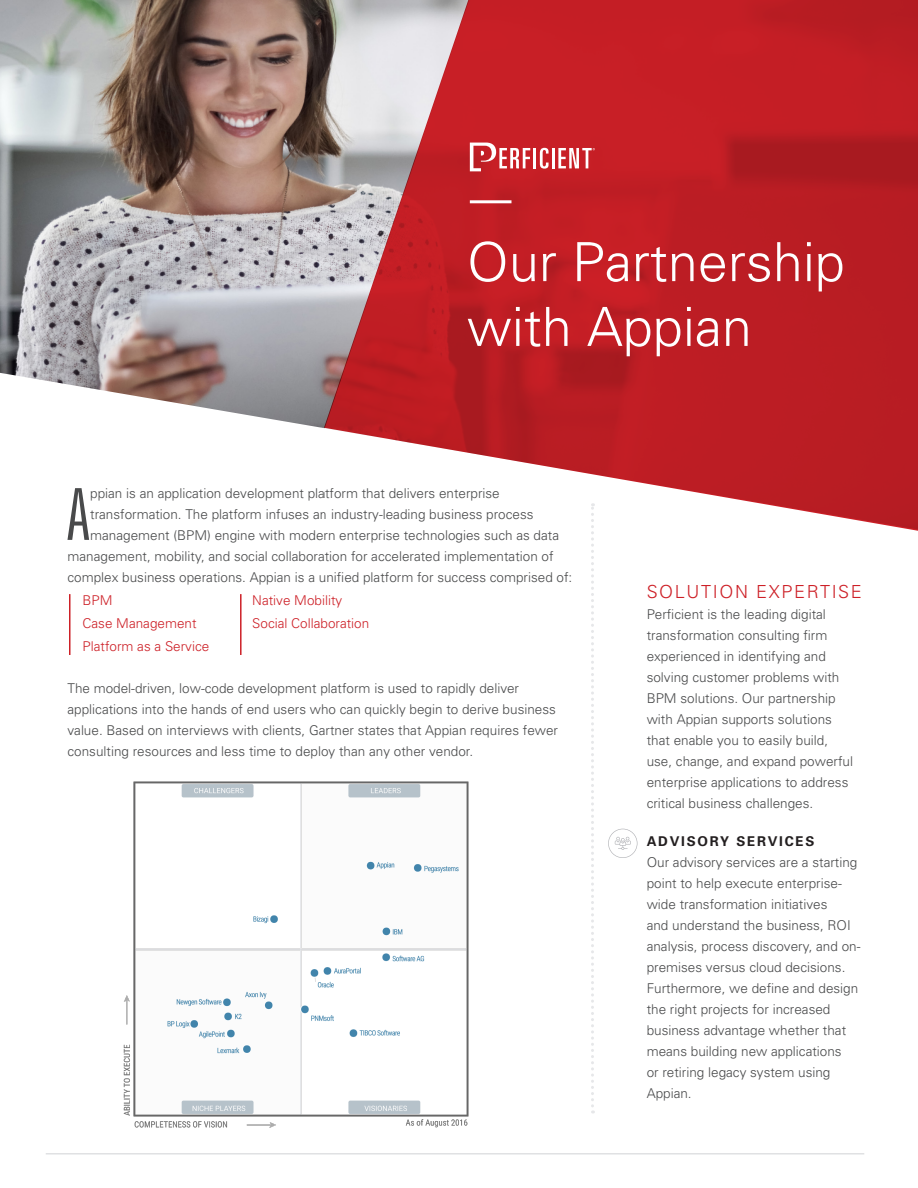
<style>
.page{position:relative;width:918px;height:1188px;background:#fff}
.page>*{position:absolute;margin:0;border:0;box-sizing:border-box;transform-origin:0 0}
.t1{font:300 ultra-condensed 71.7px "Univers";color:#494a4b}
.t2{font:300 54px/64.8px "Univers";color:#fff}
.t3{font:300 18px "Univers";letter-spacing:.09em;color:#cd2027}
.t4{font:300 13.5px/21px "Univers";color:#494a4b}
.t5{font:300 13.5px "Univers";color:#cd2027}
.t6{font:700 13.5px "Univers";letter-spacing:.13em;color:#231f20}
</style>
<div class="page">
<img style="left:0;top:0;width:324px;height:428px">
<svg style="left:324px;top:0;width:594px;height:531px;background:#c5444a"></svg>
<svg style="left:608px;top:829px;width:29px;height:29px"></svg>
<hr style="left:46px;top:1153px;width:818px;height:2px;background:#e0e1e3">
<hr style="left:69px;top:594px;width:1px;height:61px;background:#cd2027">
<hr style="left:240px;top:594px;width:2px;height:61px;background:#cd2027">
<img style="left:123px;top:782px;width:346px;height:346px">
<hr style="left:470px;top:200px;width:41px;height:3px;background:#fff">
<hr style="left:534px;top:148px;width:2px;height:20px;background:#fff">
<svg style="left:540px;top:148px;width:9px;height:21px"></svg>
<hr style="left:552px;top:148px;width:3px;height:20px;background:#fff">
<svg style="left:470px;top:143px;width:60px;height:28px"></svg>
<svg style="left:558px;top:148px;width:37px;height:20px"></svg>
<svg style="left:591px;top:503px;width:3px;height:610px"></svg>
<p class="t2" style="left:467px;top:230px;width:380px">Our Partnership with Appian</p>
<p class="t1" style="left:66px;top:477px;width:25px">A</p>
<p class="t4" style="left:90px;top:483px;width:411px">ppian is an application development platform that delivers enterprise</p>
<p class="t4" style="left:90px;top:504px;width:445px">transformation. The platform infuses an industry-leading business process</p>
<p class="t4" style="left:90px;top:525px;width:470px">management (BPM) engine with modern enterprise technologies such as data</p>
<p class="t4" style="left:68px;top:546px;width:488px">management, mobility, and social collaboration for accelerated implementation of</p>
<p class="t4" style="left:68px;top:567px;width:506px">complex business operations. Appian is a unified platform for success comprised of:</p>
<p class="t5" style="left:83px;top:592px;width:31px">BPM</p>
<p class="t5" style="left:83px;top:615px;width:116px">Case Management</p>
<p class="t5" style="left:83px;top:638px;width:128px">Platform as a Service</p>
<p class="t4" style="left:68px;top:677px;width:492px">The model-driven, low-code development platform is used to rapidly deliver applications into the hands of end users who can quickly begin to derive business value. Based on interviews with clients, Gartner states that Appian requires fewer consulting resources and less time to deploy than any other vendor.</p>
<p class="t5" style="left:252px;top:592px;width:91px">Native Mobility</p>
<p class="t5" style="left:252px;top:615px;width:119px">Social Collaboration</p>
<p class="t3" style="left:647px;top:581px;width:217px">SOLUTION EXPERTISE</p>
<p class="t4" style="left:647px;top:604px;width:208px">Perficient is the leading digital transformation consulting firm experienced in identifying and solving customer problems with<br>BPM solutions. Our partnership with Appian supports solutions that enable you to easily build, use, change, and expand powerful enterprise applications to address critical business challenges.</p>
<p class="t6" style="left:647px;top:833px;width:169px">ADVISORY SERVICES</p>
<p class="t4" style="left:647px;top:851px;width:215px">Our advisory services are a starting point to help execute enterprise&shy;wide transformation initiatives<br>and understand the business, ROI analysis, process discovery, and on&shy;premises versus cloud decisions.<br>Furthermore, we define and design the right projects for increased business advantage whether that means building new applications<br>or retiring legacy system using<br>Appian.</p>
</div>
